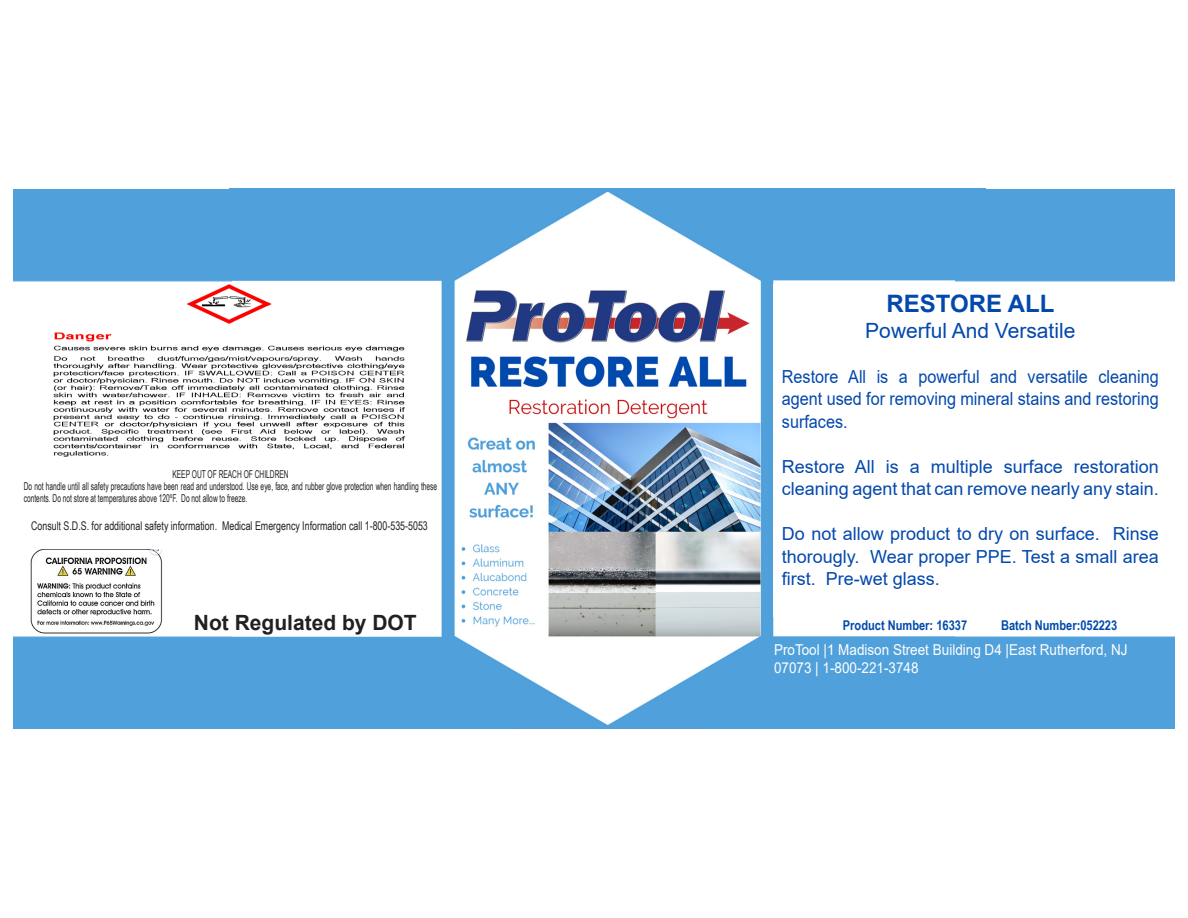
<style>
.page{position:relative;width:1188px;height:918px;background:#fff}
.page>*{position:absolute;margin:0;border:0;box-sizing:border-box;transform-origin:0 0}
.t1{font:700 24px "Arial";color:#0348ad}
.t2{font:21px "Arial";color:#0348ad}
.t3{font:700 21px "Arial";color:#231f20}
.t4{font:18px/22.5px "Arial";color:#0348ad}
.t5{font:18px/22.5px "Arial";color:#0348ad;text-align:justify;scale:.9 1}
.t6{font:15px/18px "Arial";color:#fff;scale:.9 1}
.t7{font:700 13.5px "Arial Narrow";color:#004aad}
.t8{font:12px "Arial Narrow";color:#231f20;scale:.9 1}
.t9{font:10.8px/12px "Arial Narrow";color:#231f20;scale:.75 1}
</style>
<div class="page">
<img style="left:232px;top:189px;width:724px;height:540px">
<img style="left:13px;top:189px;width:219px;height:540px">
<img style="left:14px;top:189px;width:91px;height:540px">
<img style="left:956px;top:189px;width:219px;height:540px">
<img style="left:1083px;top:189px;width:91px;height:540px">
<div style="left:773px;top:284px;width:397px;height:333px;background:#fff"></div>
<img style="left:48px;top:284px;width:361px;height:173px">
<img style="left:28px;top:550px;width:136px;height:84px">
<p class="t9" style="left:24px;top:467px;width:553px;text-indent:149px">KEEP OUT OF REACH OF CHILDREN<br>Do not handle until all safety precautions have been read and understood. Use eye, face, and rubber glove protection when handling these contents. Do not store at temperatures above 120ºF. Do not allow to freeze.</p>
<p class="t8" style="left:31px;top:517px;width:442px">Consult S.D.S. for additional safety information. Medical Emergency Information call 1-800-535-5053</p>
<h2 class="t3" style="left:194px;top:607px;width:224px">Not Regulated by DOT</h2>
<h1 class="t1" style="left:887px;top:287px;width:170px">RESTORE ALL</h1>
<h2 class="t2" style="left:865px;top:316px;width:212px">Powerful And Versatile</h2>
<h3 class="t5" style="left:782px;top:365px;width:420px">Restore All is a powerful and versatile cleaning agent used for removing mineral stains and restoring surfaces.</h3>
<h3 class="t4" style="left:782px;top:455px;width:378px">Restore All is a multiple surface restoration cleaning agent that can remove nearly any stain.</h3>
<h3 class="t4" style="left:782px;top:522px;width:378px;text-align:justify">Do not allow product to dry on surface. Rinse thorougly. Wear proper PPE. Test a small area first. Pre-wet glass.</h3>
<p class="t7" style="left:843px;top:615px;width:126px">Product Number: 16337</p>
<p class="t7" style="left:1001px;top:615px;width:118px">Batch Number:052223</p>
<h3 class="t6" style="left:774px;top:640px;width:394px">ProTool |1 Madison Street Building D4 |East Rutherford, NJ<br>07073 | 1-800-221-3748</h3>
</div>
